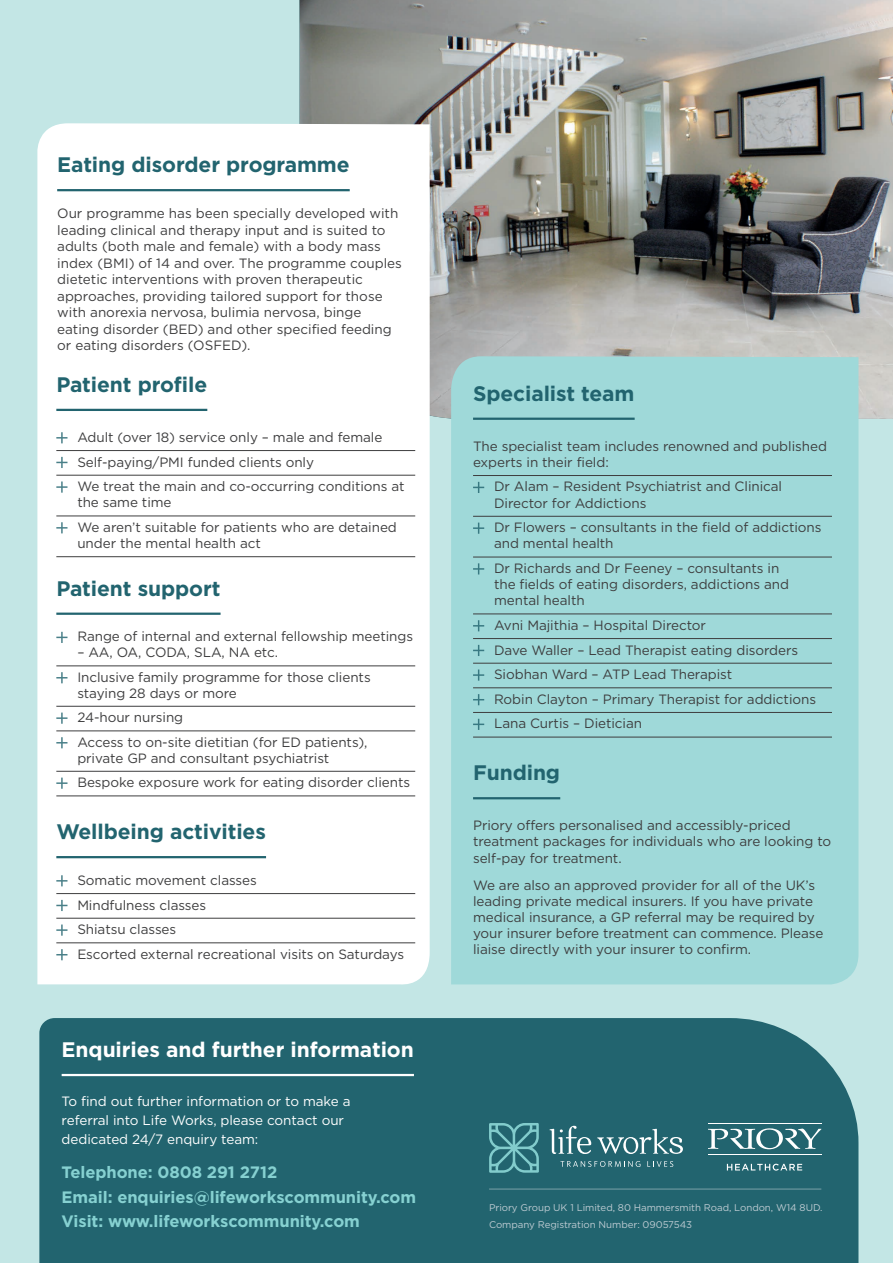
<style>
.page{position:relative;width:893px;height:1263px;background:#c3e6e5}
.page>*{position:absolute;margin:0;border:0;box-sizing:border-box;transform-origin:0 0}
.t1{font:700 21px "Gotham";letter-spacing:-.005em;color:#22646f}
.t2{font:700 21px "Gotham";letter-spacing:-.005em;color:#fff}
.t3{font:700 16.5px "Gotham";letter-spacing:-.005em;color:#86d1d1}
.t4{font:13.5px/16.2px "Gotham";letter-spacing:-.005em;color:#3e3e3f}
.t5{font:13.5px/19.2px "Gotham";letter-spacing:-.005em;color:#fff}
.t6{font:9.75px/17px "Gotham";letter-spacing:-.005em;color:#bdcbd2}
</style>
<div class="page">
<div style="left:39px;top:1018px;width:819px;height:245px;background:#22646f"></div>
<img style="left:300px;top:0;width:593px;height:419px">
<div style="left:37px;top:123px;width:393px;height:862px;background:#fff"></div>
<div style="left:451px;top:356px;width:407px;height:628px;background:#9fd9d9"></div>
<hr style="left:56px;top:409px;width:151px;height:2px;background:#22646f">
<hr style="left:56px;top:450px;width:359px;height:1px;background:#3e3e3f">
<hr style="left:56px;top:475px;width:359px;height:1px;background:#3e3e3f">
<hr style="left:56px;top:516px;width:359px;height:1px;background:#3e3e3f">
<hr style="left:56px;top:556px;width:359px;height:1px;background:#3e3e3f">
<svg style="left:56px;top:432px;width:12px;height:11px"></svg>
<svg style="left:56px;top:457px;width:12px;height:11px"></svg>
<svg style="left:56px;top:481px;width:12px;height:12px"></svg>
<svg style="left:56px;top:522px;width:12px;height:11px"></svg>
<hr style="left:56px;top:613px;width:165px;height:2px;background:#22646f">
<hr style="left:56px;top:666px;width:359px;height:1px;background:#3e3e3f">
<hr style="left:56px;top:706px;width:359px;height:1px;background:#3e3e3f">
<hr style="left:56px;top:731px;width:359px;height:1px;background:#3e3e3f">
<hr style="left:56px;top:771px;width:359px;height:1px;background:#3e3e3f">
<hr style="left:56px;top:796px;width:359px;height:1px;background:#3e3e3f">
<svg style="left:56px;top:632px;width:12px;height:11px"></svg>
<svg style="left:56px;top:672px;width:12px;height:11px"></svg>
<svg style="left:56px;top:712px;width:12px;height:12px"></svg>
<svg style="left:56px;top:737px;width:12px;height:11px"></svg>
<svg style="left:56px;top:777px;width:12px;height:12px"></svg>
<hr style="left:56px;top:856px;width:210px;height:2px;background:#22646f">
<hr style="left:56px;top:893px;width:359px;height:1px;background:#3e3e3f">
<hr style="left:56px;top:918px;width:359px;height:1px;background:#3e3e3f">
<hr style="left:56px;top:942px;width:359px;height:1px;background:#3e3e3f">
<svg style="left:56px;top:875px;width:12px;height:11px"></svg>
<svg style="left:56px;top:900px;width:12px;height:11px"></svg>
<svg style="left:56px;top:924px;width:12px;height:12px"></svg>
<svg style="left:56px;top:949px;width:12px;height:11px"></svg>
<hr style="left:473px;top:418px;width:162px;height:2px;background:#22646f">
<hr style="left:473px;top:475px;width:359px;height:1px;background:#3e3e3f">
<hr style="left:473px;top:516px;width:359px;height:1px;background:#3e3e3f">
<hr style="left:473px;top:557px;width:359px;height:1px;background:#3e3e3f">
<hr style="left:473px;top:614px;width:359px;height:1px;background:#3e3e3f">
<hr style="left:473px;top:638px;width:359px;height:1px;background:#3e3e3f">
<hr style="left:473px;top:663px;width:359px;height:1px;background:#3e3e3f">
<hr style="left:473px;top:687px;width:359px;height:1px;background:#3e3e3f">
<hr style="left:473px;top:712px;width:359px;height:1px;background:#3e3e3f">
<hr style="left:473px;top:737px;width:359px;height:1px;background:#3e3e3f">
<svg style="left:473px;top:482px;width:11px;height:11px"></svg>
<svg style="left:473px;top:523px;width:11px;height:11px"></svg>
<svg style="left:473px;top:563px;width:11px;height:11px"></svg>
<svg style="left:473px;top:620px;width:11px;height:11px"></svg>
<svg style="left:473px;top:645px;width:11px;height:11px"></svg>
<svg style="left:473px;top:669px;width:11px;height:12px"></svg>
<svg style="left:473px;top:694px;width:11px;height:11px"></svg>
<svg style="left:473px;top:719px;width:11px;height:11px"></svg>
<hr style="left:62px;top:1074px;width:352px;height:2px;background:#fff">
<hr style="left:473px;top:797px;width:87px;height:2px;background:#22646f">
<hr style="left:57px;top:189px;width:293px;height:2px;background:#22646f">
<hr style="left:708px;top:1123px;width:113px;height:1px;background:#fff">
<hr style="left:708px;top:1154px;width:113px;height:1px;background:#fff">
<svg style="left:708px;top:1128px;width:113px;height:21px;background:#5e8e96"></svg>
<svg style="left:727px;top:1164px;width:75px;height:6px"></svg>
<hr style="left:489px;top:1188px;width:332px;height:1px;background:#fff">
<svg style="left:597px;top:1129px;width:86px;height:25px;background:#52858e"></svg>
<svg style="left:550px;top:1126px;width:41px;height:28px"></svg>
<svg style="left:489px;top:1123px;width:50px;height:50px;background:#488d94"></svg>
<svg style="left:560px;top:1161px;width:80px;height:6px"></svg>
<svg style="left:647px;top:1161px;width:26px;height:6px"></svg>
<p class="t1" style="left:57px;top:151px;width:294px">Eating disorder programme</p>
<p class="t4" style="left:57px;top:205px;width:346px">Our programme has been specially developed with leading clinical and therapy input and is suited to adults (both male and female) with a body mass index (BMI) of 14 and over. The programme couples dietetic interventions with proven therapeutic approaches, providing tailored support for those with anorexia nervosa, bulimia nervosa, binge eating disorder (BED) and other specified feeding or eating disorders (OSFED).</p>
<p class="t1" style="left:56px;top:370px;width:152px">Patient profile</p>
<p class="t4" style="left:77px;top:429px;width:307px">Adult (over 18) service only – male and female</p>
<p class="t4" style="left:77px;top:453px;width:238px">Self-paying/PMI funded clients only</p>
<p class="t4" style="left:77px;top:478px;width:329px">We treat the main and co-occurring conditions at the same time</p>
<p class="t4" style="left:77px;top:519px;width:321px">We aren’t suitable for patients who are detained under the mental health act</p>
<p class="t1" style="left:56px;top:574px;width:166px">Patient support</p>
<p class="t4" style="left:77px;top:628px;width:337px">Range of internal and external fellowship meetings</p>
<p class="t4" style="left:77px;top:644px;width:202px">– AA, OA, CODA, SLA, NA etc.</p>
<p class="t4" style="left:77px;top:669px;width:295px;line-height:15.8px">Inclusive family programme for those clients staying 28 days or more</p>
<p class="t4" style="left:77px;top:709px;width:107px">24-hour nursing</p>
<p class="t4" style="left:77px;top:734px;width:292px;line-height:15.8px">Access to on-site dietitian (for ED patients), private GP and consultant psychiatrist</p>
<p class="t4" style="left:77px;top:774px;width:334px">Bespoke exposure work for eating disorder clients</p>
<p class="t1" style="left:56px;top:818px;width:211px">Wellbeing activities</p>
<p class="t4" style="left:77px;top:872px;width:181px">Somatic movement classes</p>
<p class="t4" style="left:77px;top:896px;width:130px">Mindfulness classes</p>
<p class="t4" style="left:77px;top:921px;width:100px">Shiatsu classes</p>
<p class="t4" style="left:77px;top:946px;width:328px">Escorted external recreational visits on Saturdays</p>
<p class="t2" style="left:62px;top:1035px;width:354px">Enquiries and further information</p>
<p class="t5" style="left:62px;top:1091px;width:290px">To find out further information or to make a referral into Life Works, please contact our dedicated 24/7 enquiry team:</p>
<p class="t3" style="left:62px;top:1161px;width:217px">Telephone: 0808 291 2712</p>
<p class="t3" style="left:62px;top:1186px;width:356px">Email: enquiries@lifeworkscommunity.com</p>
<p class="t3" style="left:62px;top:1210px;width:300px">Visit: www.lifeworkscommunity.com</p>
<p class="t1" style="left:473px;top:379px;width:163px">Specialist team</p>
<p class="t4" style="left:473px;top:438px;width:355px">The specialist team includes renowned and published experts in their field:</p>
<p class="t4" style="left:494px;top:478px;width:290px">Dr Alam – Resident Psychiatrist and Clinical<br>Director for Addictions</p>
<p class="t4" style="left:494px;top:519px;width:329px">Dr Flowers – consultants in the field of addictions and mental health</p>
<p class="t4" style="left:494px;top:560px;width:296px">Dr Richards and Dr Feeney – consultants in the fields of eating disorders, addictions and mental health</p>
<p class="t4" style="left:494px;top:617px;width:214px">Avni Majithia – Hospital Director</p>
<p class="t4" style="left:494px;top:641px;width:306px">Dave Waller – Lead Therapist eating disorders</p>
<p class="t4" style="left:494px;top:666px;width:240px">Siobhan Ward – ATP Lead Therapist</p>
<p class="t4" style="left:494px;top:691px;width:324px">Robin Clayton – Primary Therapist for addictions</p>
<p class="t4" style="left:494px;top:715px;width:150px">Lana Curtis – Dietician</p>
<p class="t1" style="left:473px;top:759px;width:89px">Funding</p>
<p class="t4" style="left:473px;top:817px;width:360px">Priory offers personalised and accessibly-priced treatment packages for individuals who are looking to self-pay for treatment.</p>
<p class="t4" style="left:473px;top:877px;width:352px">We are also an approved provider for all of the UK’s leading private medical insurers. If you have private medical insurance, a GP referral may be required by your insurer before treatment can commence. Please liaise directly with your insurer to confirm.</p>
<p class="t6" style="left:489px;top:1199px;width:335px">Priory Group UK 1 Limited, 80 Hammersmith Road, London, W14 8UD.<br>Company Registration Number: 09057543</p>
</div>
